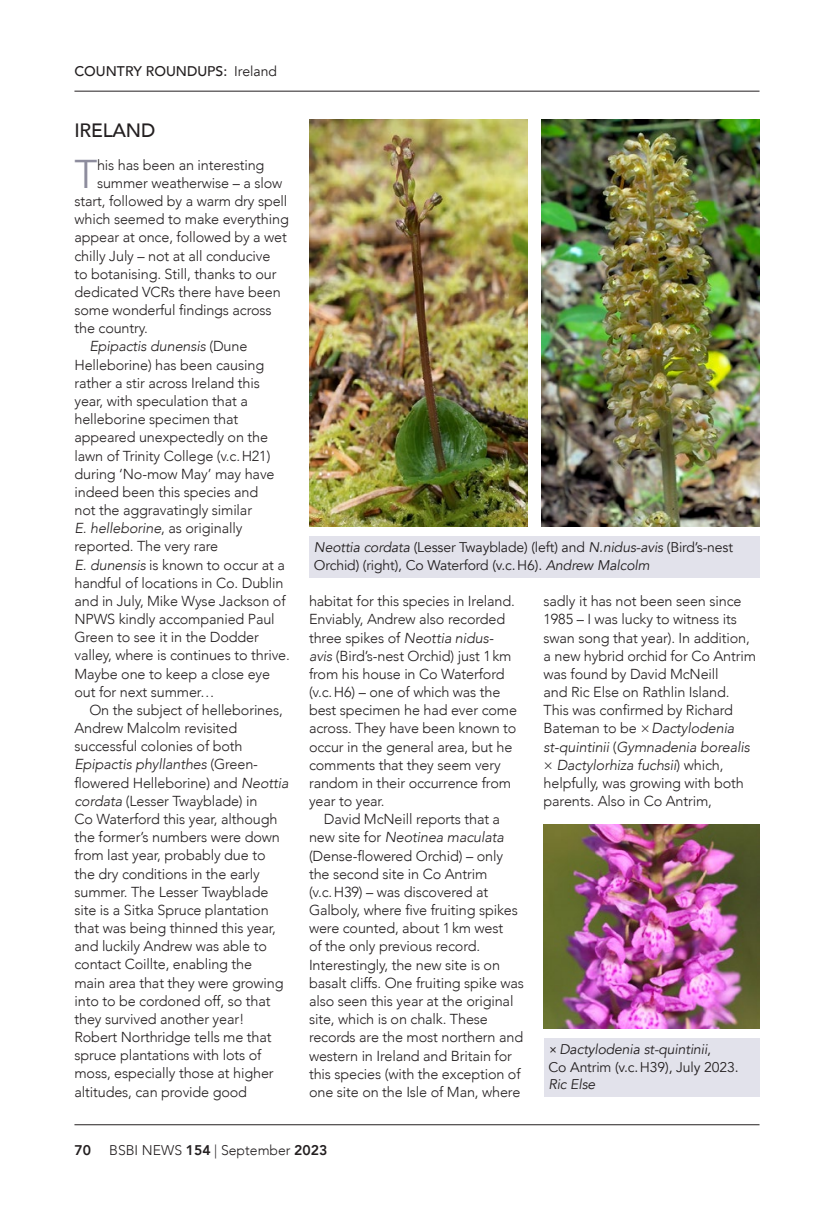
<style>
.page{position:relative;width:834px;height:1216px;background:#fff}
.page>*{position:absolute;margin:0;border:0;box-sizing:border-box;transform-origin:0 0}
.Notes_drop_cap{font:40.07px "Avenir";color:#8d8c9d}
.Notes_title__roundups_top_of_column{font:500 19.25px "Avenir";letter-spacing:-.01em;color:#231f20}
.Notes_indent{font:300 14.35px/18.2px "Avenir";letter-spacing:-.01em;color:#231f20}
.Notes_drop_cap-2{font:300 14.35px "Avenir";letter-spacing:-.01em;color:#231f20}
.t1{font:14px/17.5px "Avenir";letter-spacing:-.01em;color:#231f20}
.t2{font:italic 14px/17.5px "Avenir";letter-spacing:-.01em;color:#231f20}
.t3{font:300 14px "Avenir";color:#231f20}
.Running_title_left{font:500 14px "Avenir";color:#231f20}
.t4{font:800 14px "Avenir";color:#231f20}
.s1{font-weight:400}
.s2{font-style:italic}
.s3{font-style:normal}
.s4{font-weight:800}
</style>
<div class="page">
<hr style="left:74px;top:1124px;width:685px;height:1px;background:#231f20">
<img style="left:543px;top:824px;width:216px;height:203px">
<hr style="left:74px;top:91px;width:685px;height:1px;background:#231f20">
<img style="left:541px;top:119px;width:218px;height:407px">
<img style="left:309px;top:119px;width:218px;height:407px">
<div style="left:309px;top:536px;width:450px;height:41px;background:#e2e2eb"></div>
<div style="left:543px;top:1037px;width:216px;height:59px;background:#e2e2eb"></div>
<p class="Running_title_left" style="left:74px;top:59px;width:204px">COUNTRY ROUNDUPS: <span class="s1">Ireland</span></p>
<p class="Notes_title__roundups_top_of_column" style="left:74px;top:113px;width:82px">IRELAND</p>
<p class="Notes_drop_cap" style="left:74px;top:150px;width:25px">T</p>
<p class="Notes_drop_cap-2" style="left:97px;top:156px;width:169px">his has been an interesting</p>
<p class="Notes_drop_cap-2" style="left:97px;top:174px;width:187px">summer weatherwise – a slow</p>
<p class="Notes_drop_cap-2" style="left:74px;top:193px;width:214px">start, followed by a warm dry spell</p>
<p class="Notes_drop_cap-2" style="left:74px;top:211px;width:216px">which seemed to make everything</p>
<p class="Notes_drop_cap-2" style="left:74px;top:229px;width:214px">appear at once, followed by a wet</p>
<p class="Notes_drop_cap-2" style="left:74px;top:247px;width:197px">chilly July – not at all conducive</p>
<p class="Notes_drop_cap-2" style="left:74px;top:265px;width:203px">to botanising. Still, thanks to our</p>
<p class="Notes_drop_cap-2" style="left:74px;top:283px;width:208px">dedicated VCRs there have been</p>
<p class="Notes_drop_cap-2" style="left:74px;top:302px;width:199px">some wonderful findings across</p>
<p class="Notes_drop_cap-2" style="left:74px;top:320px;width:75px">the country.</p>
<p class="Notes_indent" style="left:74px;top:337px;width:217px;text-indent:15px"><span class="s2">Epipactis dunensis</span> (Dune<br>Helleborine) has been causing rather a stir across Ireland this year, with speculation that a helleborine specimen that appeared unexpectedly on the lawn of Trinity College (v.c.H21) during ‘No-mow May’ may have indeed been this species and<br>not the aggravatingly similar<br><span class="s2">E. helleborine</span>, as originally reported. The very rare<br><span class="s2">E. dunensis</span> is known to occur at a handful of locations in Co. Dublin and in July, Mike Wyse Jackson of<br>NPWS kindly accompanied Paul<br>Green to see it in the Dodder valley, where is continues to thrive.<br>Maybe one to keep a close eye out for next summer…</p>
<p class="Notes_indent" style="left:74px;top:701px;width:216px;text-indent:15px">On the subject of helleborines,<br>Andrew Malcolm revisited successful colonies of both<br><span class="s2">Epipactis phyllanthes</span> (Green&shy;flowered Helleborine) and <span class="s2">Neottia cordata</span> (Lesser Twayblade) in<br>Co Waterford this year, although the former’s numbers were down from last year, probably due to the dry conditions in the early summer. The Lesser Twayblade site is a Sitka Spruce plantation that was being thinned this year, and luckily Andrew was able to contact Coillte, enabling the<br>main area that they were growing into to be cordoned off, so that they survived another year!<br>Robert Northridge tells me that spruce plantations with lots of moss, especially those at higher altitudes, can provide good</p>
<p class="t1" style="left:314px;top:539px;width:420px"><span class="s2">Neottia cordata</span> (Lesser Twayblade) (left) and <span class="s2">N.nidus-avis</span> (Bird’s-nest<br>Orchid) (right), Co Waterford (v.c.H6). <span class="s2">Andrew Malcolm</span></p>
<p class="Notes_indent" style="left:309px;top:592px;width:209px">habitat for this species in Ireland.<br>Enviably, Andrew also recorded three spikes of <span class="s2">Neottia nidus&shy;avis</span> (Bird’s-nest Orchid) just 1km from his house in Co Waterford (v.c.H6) – one of which was the best specimen he had ever come across. They have been known to occur in the general area, but he comments that they seem very random in their occurrence from year to year.</p>
<p class="Notes_indent" style="left:309px;top:810px;width:216px;text-indent:15px">David McNeill reports that a new site for <span class="s2">Neotinea maculata </span>(Dense-flowered Orchid) – only the second site in Co Antrim (v.c.H39) – was discovered at<br>Galboly, where five fruiting spikes were counted, about 1km west<br>of the only previous record.<br>Interestingly, the new site is on basalt cliffs. One fruiting spike was also seen this year at the original site, which is on chalk. These records are the most northern and western in Ireland and Britain for this species (with the exception of one site on the Isle of Man, where</p>
<p class="Notes_indent" style="left:543px;top:592px;width:214px">sadly it has not been seen since<br>1985 – I was lucky to witness its swan song that year). In addition, a new hybrid orchid for Co Antrim was found by David McNeill<br>and Ric Else on Rathlin Island.<br>This was confirmed by Richard<br>Bateman to be ×<span class="s2">Dactylodenia st-quintinii</span> (<span class="s2">Gymnadenia borealis </span>× <span class="s2">Dactylorhiza fuchsii</span>) which, helpfully, was growing with both parents. Also in Co Antrim,</p>
<p class="t2" style="left:548px;top:1040px;width:191px"><span class="s3">×</span>Dactylodenia st-quintinii<span class="s3">,<br>Co Antrim (v.c.H39), July 2023.<br></span>Ric Else</p>
<p class="t4" style="left:74px;top:1138px;width:18px">70</p>
<p class="t3" style="left:109px;top:1141px;width:220px">BSBI NEWS <span class="s4">154</span> | September <span class="s4">2023</span></p>
</div>
